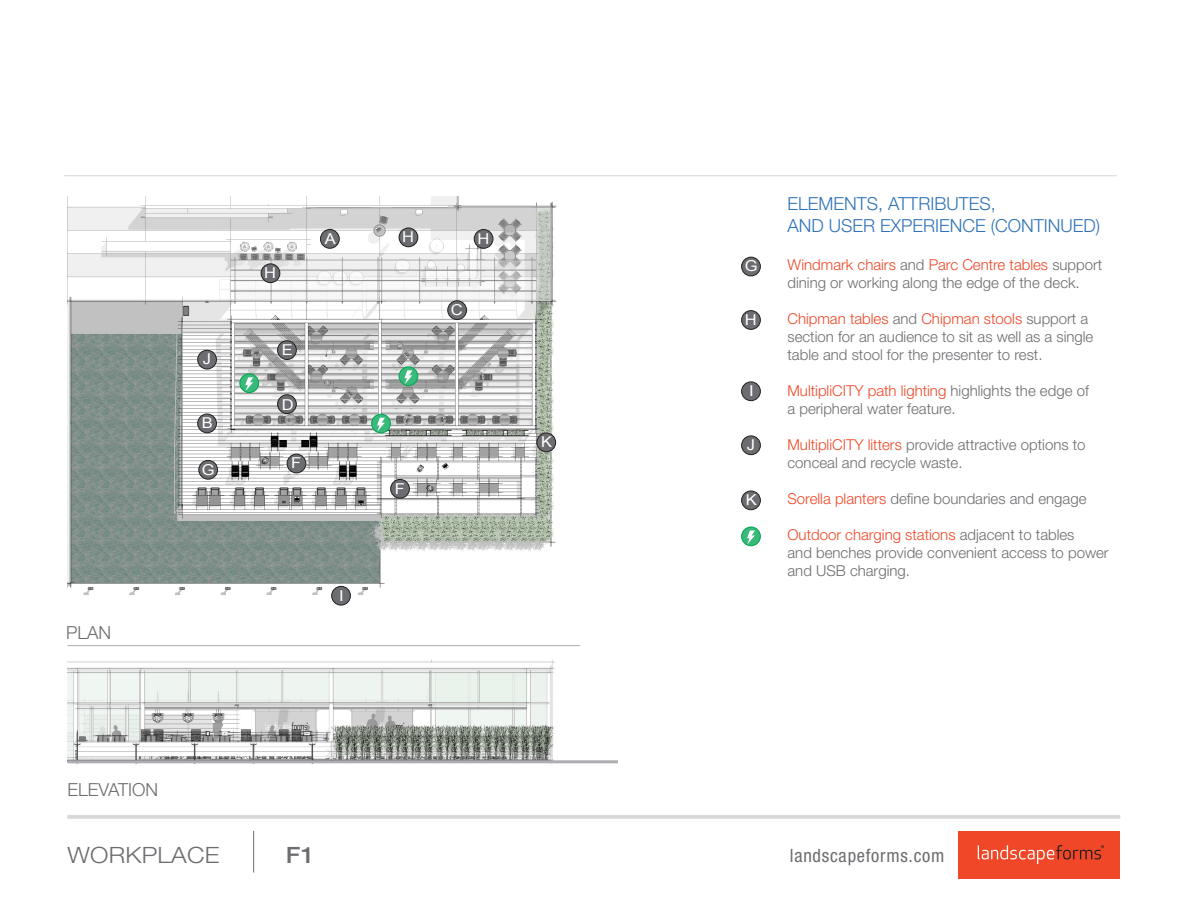
<style>
.page{position:relative;width:1188px;height:918px;background:#fff}
.page>*{position:absolute;margin:0;border:0;box-sizing:border-box;transform-origin:0 0}
.t1{font:300 22.5px "Helvetica Neue LT Std";letter-spacing:.01em;color:#6c6d70;scale:1.1 1}
.t2{font:500 22.5px "Helvetica Neue LT Std";color:#6c6d70;scale:1.1 1}
.t3{font:condensed 18.3px "Helvetica Neue";letter-spacing:.04em;color:#6c6d70}
.t4{font:300 18px/21.6px "Helvetica Neue LT Std";color:#3073ba}
.t5{font:300 18px "Helvetica Neue LT Std";color:#6c6d70}
.t6{font:300 15px/18px "Helvetica Neue LT Std";color:#6c6d70}
.t7{font:15px "Arial";color:#fff;scale:1.1 1}
.s1{color:#ef4727}
</style>
<div class="page">
<hr style="left:253px;top:831px;width:1px;height:42px;background:#6c6d70">
<hr style="left:67px;top:815px;width:1053px;height:4px;background:#d6d7d9">
<hr style="left:64px;top:176px;width:1053px;height:1px;background:#d6d7d9">
<div style="left:958px;top:831px;width:162px;height:47px;background:#ef4727"></div>
<svg style="left:978px;top:845px;width:126px;height:19px"></svg>
<div style="left:742px;top:491px;width:18px;height:19px;background:#6c6d70;border-radius:50%"></div>
<div style="left:741px;top:491px;width:19px;height:19px;border:1px solid #231f20;border-radius:50%"></div>
<div style="left:742px;top:436px;width:18px;height:19px;background:#6c6d70;border-radius:50%"></div>
<div style="left:741px;top:436px;width:19px;height:19px;border:1px solid #231f20;border-radius:50%"></div>
<div style="left:742px;top:311px;width:18px;height:18px;background:#6c6d70;border-radius:50%"></div>
<div style="left:741px;top:310px;width:19px;height:20px;border:1px solid #231f20;border-radius:50%"></div>
<div style="left:742px;top:382px;width:18px;height:19px;background:#6c6d70;border-radius:50%"></div>
<div style="left:741px;top:382px;width:19px;height:19px;border:1px solid #231f20;border-radius:50%"></div>
<svg style="left:742px;top:527px;width:18px;height:19px"></svg>
<div style="left:741px;top:527px;width:19px;height:19px;border:1px solid #00a54f;border-radius:50%"></div>
<svg style="left:747px;top:531px;width:8px;height:13px"></svg>
<img style="left:68px;top:659px;width:511px;height:105px">
<hr style="left:67px;top:760px;width:551px;height:3px;background:#adadb2">
<hr style="left:67px;top:645px;width:513px;height:1px;background:#adadb2">
<img style="left:67px;top:197px;width:490px;height:409px">
<div style="left:321px;top:230px;width:18px;height:18px;background:#6c6d70;border-radius:50%"></div>
<div style="left:320px;top:229px;width:19px;height:19px;border:1px solid #231f20;border-radius:50%"></div>
<div style="left:198px;top:414px;width:18px;height:19px;background:#6c6d70;border-radius:50%"></div>
<div style="left:198px;top:414px;width:19px;height:19px;border:1px solid #231f20;border-radius:50%"></div>
<div style="left:391px;top:479px;width:18px;height:19px;background:#6c6d70;border-radius:50%"></div>
<div style="left:391px;top:479px;width:19px;height:19px;border:1px solid #231f20;border-radius:50%"></div>
<div style="left:287px;top:454px;width:19px;height:19px;background:#6c6d70;border-radius:50%"></div>
<div style="left:287px;top:454px;width:19px;height:19px;border:1px solid #231f20;border-radius:50%"></div>
<div style="left:448px;top:301px;width:19px;height:19px;background:#6c6d70;border-radius:50%"></div>
<div style="left:448px;top:301px;width:19px;height:19px;border:1px solid #231f20;border-radius:50%"></div>
<div style="left:278px;top:341px;width:18px;height:19px;background:#6c6d70;border-radius:50%"></div>
<div style="left:277px;top:341px;width:19px;height:19px;border:1px solid #231f20;border-radius:50%"></div>
<div style="left:278px;top:395px;width:18px;height:19px;background:#6c6d70;border-radius:50%"></div>
<div style="left:277px;top:395px;width:19px;height:19px;border:1px solid #231f20;border-radius:50%"></div>
<div style="left:199px;top:460px;width:19px;height:19px;background:#6c6d70;border-radius:50%"></div>
<div style="left:199px;top:460px;width:19px;height:19px;border:1px solid #231f20;border-radius:50%"></div>
<div style="left:474px;top:230px;width:19px;height:18px;background:#6c6d70;border-radius:50%"></div>
<div style="left:474px;top:229px;width:19px;height:19px;border:1px solid #231f20;border-radius:50%"></div>
<div style="left:399px;top:228px;width:19px;height:19px;background:#6c6d70;border-radius:50%"></div>
<div style="left:399px;top:228px;width:19px;height:19px;border:1px solid #231f20;border-radius:50%"></div>
<div style="left:261px;top:264px;width:19px;height:19px;background:#6c6d70;border-radius:50%"></div>
<div style="left:261px;top:264px;width:19px;height:19px;border:1px solid #231f20;border-radius:50%"></div>
<div style="left:332px;top:586px;width:18px;height:19px;background:#6c6d70;border-radius:50%"></div>
<div style="left:332px;top:586px;width:19px;height:19px;border:1px solid #231f20;border-radius:50%"></div>
<div style="left:537px;top:433px;width:19px;height:19px;background:#6c6d70;border-radius:50%"></div>
<div style="left:537px;top:433px;width:19px;height:19px;border:1px solid #231f20;border-radius:50%"></div>
<div style="left:198px;top:350px;width:18px;height:19px;background:#6c6d70;border-radius:50%"></div>
<div style="left:198px;top:350px;width:19px;height:19px;border:1px solid #231f20;border-radius:50%"></div>
<div style="left:399px;top:367px;width:19px;height:19px;background:#39b97a;border-radius:50%"></div>
<div style="left:399px;top:367px;width:19px;height:19px;border:1px solid #00a54f;border-radius:50%"></div>
<svg style="left:404px;top:370px;width:8px;height:14px"></svg>
<div style="left:372px;top:414px;width:18px;height:19px;background:#39b97a;border-radius:50%"></div>
<div style="left:372px;top:414px;width:19px;height:19px;border:1px solid #00a54f;border-radius:50%"></div>
<svg style="left:377px;top:418px;width:8px;height:14px"></svg>
<div style="left:240px;top:374px;width:19px;height:19px;background:#39b97a;border-radius:50%"></div>
<div style="left:240px;top:374px;width:19px;height:19px;border:1px solid #00a54f;border-radius:50%"></div>
<svg style="left:245px;top:377px;width:8px;height:14px"></svg>
<div style="left:742px;top:257px;width:18px;height:19px;background:#6c6d70;border-radius:50%"></div>
<div style="left:741px;top:257px;width:19px;height:19px;border:1px solid #231f20;border-radius:50%"></div>
<p class="t5" style="left:66px;top:622px;width:47px">PLAN</p>
<p class="t7" style="left:203px;top:349px;width:9px">J</p>
<p class="t7" style="left:202px;top:413px;width:12px">B</p>
<p class="t7" style="left:202px;top:460px;width:13px">G</p>
<p class="t7" style="left:264px;top:263px;width:12px">H</p>
<p class="t7" style="left:325px;top:229px;width:12px">A</p>
<p class="t7" style="left:282px;top:340px;width:12px">E</p>
<p class="t7" style="left:282px;top:395px;width:12px">D</p>
<p class="t7" style="left:291px;top:453px;width:11px">F</p>
<p class="t7" style="left:339px;top:585px;width:6px">I</p>
<p class="t7" style="left:402px;top:227px;width:12px">H</p>
<p class="t7" style="left:477px;top:229px;width:12px">H</p>
<p class="t7" style="left:451px;top:300px;width:12px">C</p>
<p class="t7" style="left:395px;top:479px;width:11px">F</p>
<p class="t7" style="left:541px;top:432px;width:12px">K</p>
<p class="t5" style="left:68px;top:779px;width:92px">ELEVATION</p>
<p class="t7" style="left:745px;top:256px;width:13px">G</p>
<p class="t7" style="left:745px;top:310px;width:12px">H</p>
<p class="t7" style="left:749px;top:381px;width:6px">I</p>
<p class="t7" style="left:747px;top:435px;width:9px">J</p>
<p class="t7" style="left:746px;top:490px;width:12px">K</p>
<p class="t4" style="left:788px;top:193px;width:314px">ELEMENTS, ATTRIBUTES,<br>AND USER EXPERIENCE (CONTINUED)</p>
<p class="t6" style="left:788px;top:255px;width:316px"><span class="s1">Windmark chairs</span> and <span class="s1">Parc Centre tables</span> support dining or working along the edge of the deck.</p>
<p class="t6" style="left:788px;top:309px;width:307px"><span class="s1">Chipman tables</span> and <span class="s1">Chipman stools</span> support a section for an audience to sit as well as a single table and stool for the presenter to rest.</p>
<p class="t6" style="left:788px;top:381px;width:303px"><span class="s1">MultipliCITY path lighting</span> highlights the edge of a peripheral water feature.</p>
<p class="t6" style="left:788px;top:435px;width:300px"><span class="s1">MultipliCITY litters</span> provide attractive options to conceal and recycle waste.</p>
<p class="t6" style="left:788px;top:489px;width:300px"><span class="s1">Sorella planters</span> define boundaries and engage</p>
<p class="t6" style="left:788px;top:525px;width:323px"><span class="s1">Outdoor charging stations</span> adjacent to tables<br>and benches provide convenient access to power and USB charging.</p>
<h1 class="t1" style="left:68px;top:841px;width:140px">WORKPLACE</h1>
<h1 class="t2" style="left:286px;top:841px;width:28px">F1</h1>
<p class="t3" style="left:790px;top:845px;width:156px">landscapeforms.com</p>
</div>
